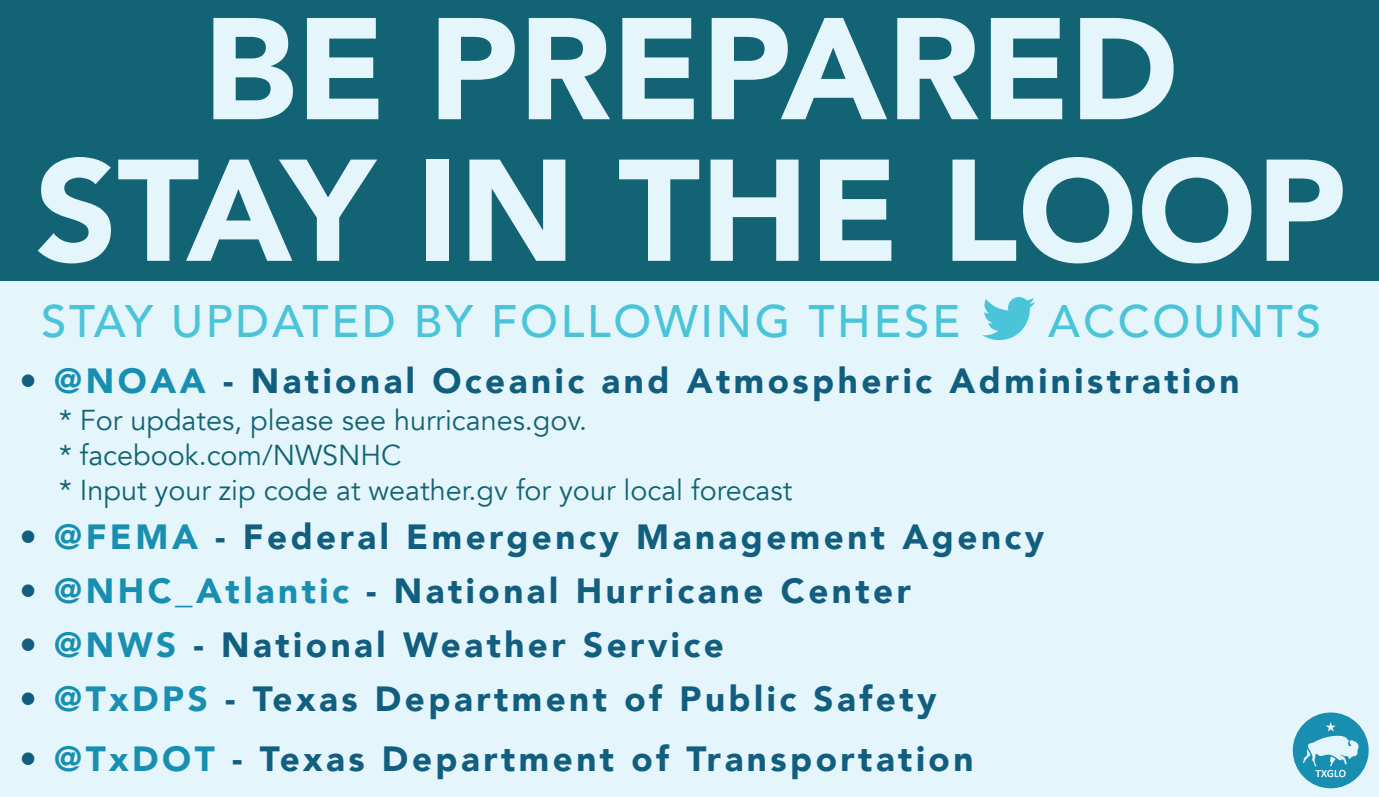
<style>
.page{position:relative;width:1379px;height:797px;background:#fff}
.page>*{position:absolute;margin:0;border:0;box-sizing:border-box;transform-origin:0 0}
.t1{font:900 143.1px/141.5px "Avenir";color:#e4f5fb;text-align:center}
.t2{font:500 45.45px "Avenir";letter-spacing:.06em;color:#4ac4d9}
.t3{font:900 34.88px "Avenir";letter-spacing:.1em;color:#115e7f}
.t4{font:28.8px/34.9px "Avenir";color:#126475}
.s1{color:#188fb0}
</style>
<div class="page">
<div style="left:0;top:0;width:1378px;height:281px;background:#126475"></div>
<div style="left:1px;top:282px;width:1377px;height:515px;background:#e4f5fb"></div>
<svg style="left:1292px;top:712px;width:76px;height:76px"></svg>
<svg style="left:982px;top:297px;width:53px;height:43px"></svg>
<h1 class="t1" style="left:35px;top:-5px;width:1312px">BE PREPARED<br>STAY IN THE LOOP</h1>
<h2 class="t2" style="left:41px;top:282px;width:920px">STAY UPDATED BY FOLLOWING THESE</h2>
<h2 class="t2" style="left:1048px;top:282px;width:274px">ACCOUNTS</h2>
<p class="t3" style="left:19px;top:351px;width:1221px">• <span class="s1">@NOAA</span> - National Oceanic and Atmospheric Administration</p>
<p class="t4" style="left:59px;top:403px;width:734px">* For updates, please see hurricanes.gov.<br>* facebook.com/NWSNHC<br>* Input your zip code at weather.gv for your local forecast</p>
<p class="t3" style="left:19px;top:507px;width:1026px">• <span class="s1">@FEMA</span> - Federal Emergency Management Agency</p>
<p class="t3" style="left:19px;top:561px;width:893px">• <span class="s1">@NHC_Atlantic</span> - National Hurricane Center</p>
<p class="t3" style="left:19px;top:615px;width:706px">• <span class="s1">@NWS</span> - National Weather Service</p>
<p class="t3" style="left:19px;top:669px;width:918px">• <span class="s1">@TxDPS</span> - Texas Department of Public Safety</p>
<p class="t3" style="left:19px;top:729px;width:955px">• <span class="s1">@TxDOT</span> - Texas Department of Transportation</p>
</div>
